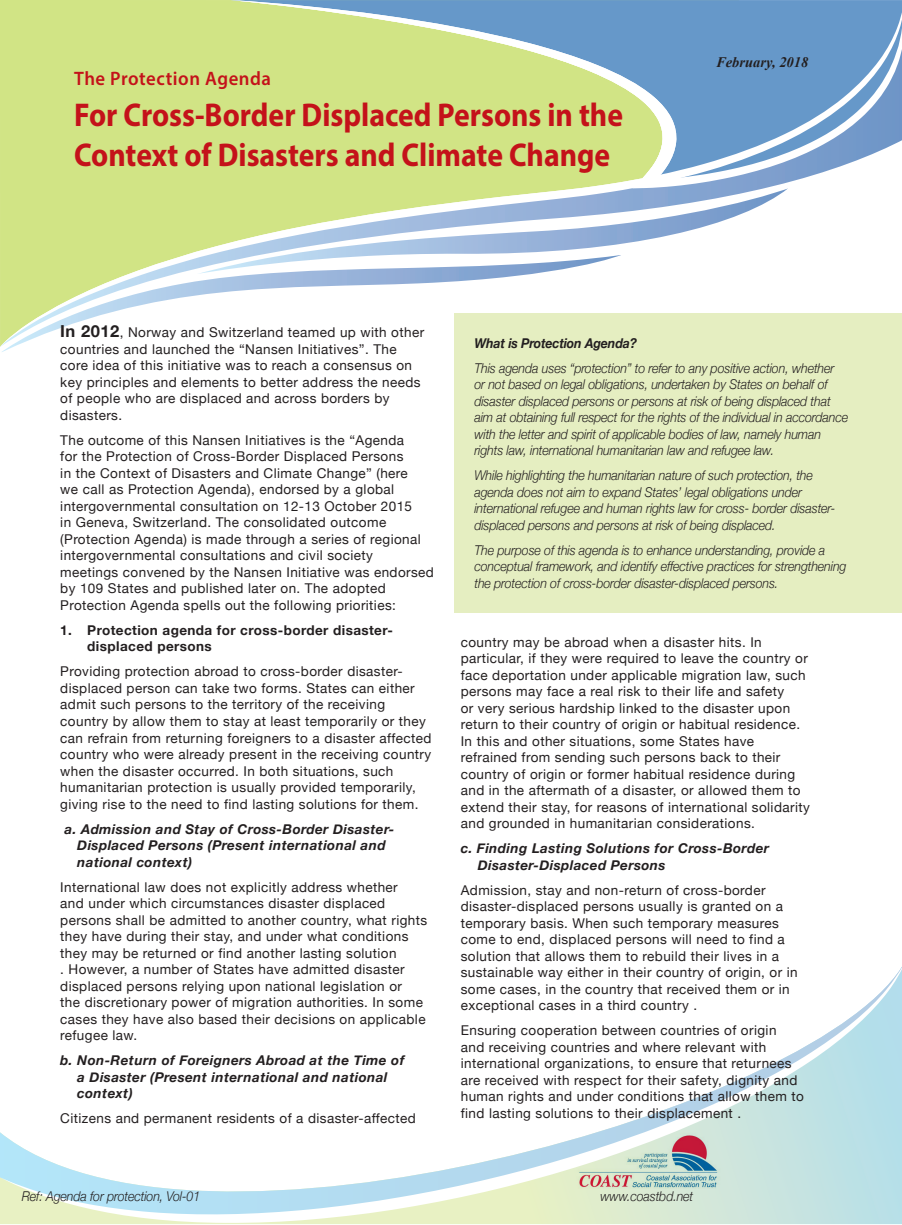
<style>
.page{position:relative;width:902px;height:1225px;background:#fff}
.page>*{position:absolute;margin:0;border:0;box-sizing:border-box;transform-origin:0 0}
.t1{font:700 33px/40.5px "Myriad Pro";color:#c4121a;scale:.9 1}
.t2{font:600 19.5px "Myriad Pro";letter-spacing:.03em;color:#c4121a;scale:.96 1}
.t3{font:italic 700 14.55px "Times New Roman";color:#231f20}
.t4{font:13.5px/16.5px "Helvetica Neue";letter-spacing:.03em;color:#231f20}
.t5{font:italic 300 13.5px/16.5px "Helvetica Neue";letter-spacing:-.01em;color:#231f20;scale:.92 1}
.t6{font:italic 700 13.5px/16.5px "Helvetica Neue";letter-spacing:.03em;color:#231f20}
.t7{font:700 13.5px/16.5px "Helvetica Neue";letter-spacing:.03em;color:#231f20}
.t8{font:italic 700 13.5px "Helvetica Neue";letter-spacing:-.01em;color:#231f20;scale:.92 1}
.s1{font-weight:700;font-size:16.5px}
</style>
<div class="page">
<svg style="left:0;top:968px;width:901px;height:255px"></svg>
<svg style="left:0;top:0;width:788px;height:347px"></svg>
<svg style="left:230px;top:0;width:671px;height:188px;fill:#6698c9"></svg>
<svg style="left:230px;top:0;width:447px;height:178px;fill:#d1e485"></svg>
<div style="left:454px;top:313px;width:447px;height:299px;background:#e5eec1"></div>
<img style="left:573px;top:1131px;width:158px;height:62px">
<p class="t2" style="left:74px;top:66px;width:207px">The Protection Agenda</p>
<p class="t1" style="left:74px;top:93px;width:611px">For Cross-Border Displaced Persons in the<br>Context of Disasters and Climate Change</p>
<p class="t3" style="left:716px;top:52px;width:94px">February, 2018</p>
<p class="t4" style="left:60px;top:325px;width:365px"><span class="s1">In 2012</span>, Norway and Switzerland teamed up with other countries and launched the “Nansen Initiatives”. The core idea of this initiative was to reach a consensus on key principles and elements to better address the needs of people who are displaced and across borders by disasters.</p>
<p class="t4" style="left:60px;top:432px;width:375px">The outcome of this Nansen Initiatives is the “Agenda<br>for the Protection of Cross-Border Displaced Persons<br>in the Context of Disasters and Climate Change” (here<br>we call as Protection Agenda), endorsed by a global intergovernmental consultation on 12-13 October 2015<br>in Geneva, Switzerland. The consolidated outcome (Protection Agenda) is made through a series of regional intergovernmental consultations and civil society meetings convened by the Nansen Initiative was endorsed by 109 States and published later on. The adopted Protection Agenda spells out the following priorities:</p>
<p class="t7" style="left:87px;top:622px;width:307px;text-indent:-27px">1. Protection agenda for cross-border disaster&shy;displaced persons</p>
<p class="t4" style="left:60px;top:664px;width:372px">Providing protection abroad to cross-border disaster&shy;displaced person can take two forms. States can either admit such persons to the territory of the receiving country by allow them to stay at least temporarily or they can refrain from returning foreigners to a disaster affected country who were already present in the receiving country when the disaster occurred. In both situations, such humanitarian protection is usually provided temporarily, giving rise to the need to find lasting solutions for them.</p>
<p class="t6" style="left:77px;top:821px;width:318px;text-indent:-13px">a. Admission and Stay of Cross-Border Disaster-<br>Displaced Persons (Present international and national context)</p>
<p class="t4" style="left:60px;top:879px;width:368px">International law does not explicitly address whether<br>and under which circumstances disaster displaced persons shall be admitted to another country, what rights they have during their stay, and under what conditions they may be returned or find another lasting solution<br>. However, a number of States have admitted disaster displaced persons relying upon national legislation or<br>the discretionary power of migration authorities. In some cases they have also based their decisions on applicable refugee law.</p>
<p class="t6" style="left:77px;top:1052px;width:328px;text-indent:-17px">b. Non-Return of Foreigners Abroad at the Time of a Disaster (Present international and national context)</p>
<p class="t4" style="left:60px;top:1110px;width:357px">Citizens and permanent residents of a disaster-affected</p>
<p class="t8" style="left:474px;top:332px;width:178px">What is Protection Agenda?</p>
<p class="t5" style="left:474px;top:358px;width:407px">This agenda uses “protection” to refer to any positive action, whether or not based on legal obligations, undertaken by States on behalf of disaster displaced persons or persons at risk of being displaced that aim at obtaining full respect for the rights of the individual in accordance with the letter and spirit of applicable bodies of law, namely human rights law, international humanitarian law and refugee law.</p>
<p class="t5" style="left:474px;top:466px;width:393px">While highlighting the humanitarian nature of such protection, the agenda does not aim to expand States’ legal obligations under international refugee and human rights law for cross- border disaster&shy;displaced persons and persons at risk of being displaced.</p>
<p class="t5" style="left:474px;top:540px;width:406px">The purpose of this agenda is to enhance understanding, provide a conceptual framework, and identify effective practices for strengthening the protection of cross-border disaster-displaced persons.</p>
<p class="t4" style="left:460px;top:634px;width:350px">country may be abroad when a disaster hits. In particular, if they were required to leave the country or face deportation under applicable migration law, such persons may face a real risk to their life and safety<br>or very serious hardship linked to the disaster upon return to their country of origin or habitual residence.<br>In this and other situations, some States have refrained from sending such persons back to their country of origin or former habitual residence during and in the aftermath of a disaster, or allowed them to extend their stay, for reasons of international solidarity and grounded in humanitarian considerations.</p>
<p class="t6" style="left:477px;top:840px;width:293px;text-indent:-17px">c. Finding Lasting Solutions for Cross-Border<br>Disaster-Displaced Persons</p>
<p class="t4" style="left:460px;top:882px;width:338px">Admission, stay and non-return of cross-border disaster-displaced persons usually is granted on a temporary basis. When such temporary measures come to end, displaced persons will need to find a solution that allows them to rebuild their lives in a sustainable way either in their country of origin, or in some cases, in the country that received them or in exceptional cases in a third country .</p>
<p class="t4" style="left:460px;top:1023px;width:345px">Ensuring cooperation between countries of origin<br>and receiving countries and where relevant with international organizations, to ensure that returnees are received with respect for their safety, dignity and human rights and under conditions that allow them to find lasting solutions to their displacement .</p>
<p class="t5" style="left:22px;top:1187px;width:195px">Ref: Agenda for protection, Vol-01</p>
<p class="t5" style="left:600px;top:1187px;width:102px">www.coastbd.net</p>
</div>
